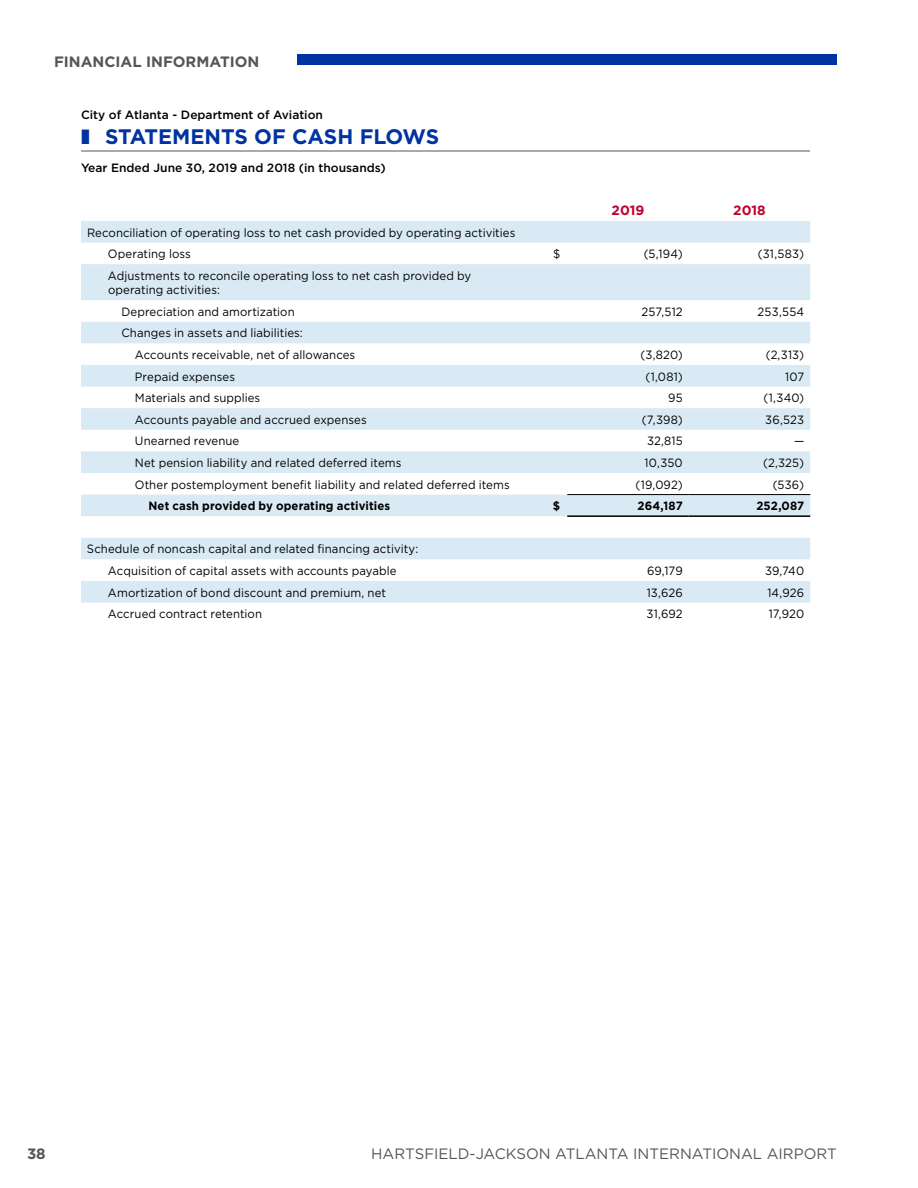
<style>
.page{position:relative;width:918px;height:1188px;background:#fff}
.page>*{position:absolute;margin:0;border:0;box-sizing:border-box;transform-origin:0 0}
.t1{font:700 21px "Gotham";color:#0033a1}
.t2{font:15px "Gotham";color:#54565a}
.t3{font:700 15px "Gotham";color:#54565a}
.t4{font:700 13.5px "Gotham";color:#c10230}
.t5{font:12px/21.6px "Gotham";letter-spacing:.005em;color:#000;scale:.95 1}
.t6{font:500 12px "Gotham";color:#000}
.t7{font:700 12px "Gotham";letter-spacing:.01em;color:#000;scale:.95 1}
</style>
<div class="page">
<div style="left:297px;top:54px;width:540px;height:11px;background:#0033a1"></div>
<hr style="left:81px;top:151px;width:729px;height:1px;background:#54565a">
<svg style="left:81px;top:221px;width:729px;height:382px;fill:#daeaf5"></svg>
<hr style="left:567px;top:494px;width:122px;height:1px;background:#000">
<hr style="left:689px;top:494px;width:121px;height:1px;background:#000">
<hr style="left:567px;top:515px;width:122px;height:2px;background:#000">
<hr style="left:689px;top:515px;width:121px;height:2px;background:#000">
<p class="t3" style="left:54px;top:51px;width:207px">FINANCIAL INFORMATION</p>
<p class="t6" style="left:81px;top:107px;width:244px">City of Atlanta - Department of Aviation</p>
<h1 class="t1" style="left:81px;top:123px;width:360px">❚ STATEMENTS OF CASH FLOWS</h1>
<p class="t6" style="left:81px;top:160px;width:306px">Year Ended June 30, 2019 and 2018 (in thousands)</p>
<p class="t5" style="left:108px;top:221px;width:430px;text-indent:-21px">Reconciliation of operating loss to net cash provided by operating activities<br>Operating loss</p>
<p class="t4" style="left:612px;top:201px;width:34px">2019</p>
<p class="t4" style="left:733px;top:201px;width:34px">2018</p>
<p class="t5" style="left:553px;top:243px;width:9px">$</p>
<p class="t5" style="left:644px;top:243px;width:43px">(5,194)</p>
<p class="t5" style="left:758px;top:243px;width:51px">(31,583)</p>
<p class="t5" style="left:108px;top:268px;width:384px;line-height:14.4px">Adjustments to reconcile operating loss to net cash provided by operating activities:</p>
<p class="t5" style="left:121px;top:300px;width:184px">Depreciation and amortization</p>
<p class="t5" style="left:641px;top:300px;width:45px">257,512</p>
<p class="t5" style="left:758px;top:300px;width:51px">253,554</p>
<p class="t5" style="left:135px;top:322px;width:233px;text-indent:-13px">Changes in assets and liabilities:<br>Accounts receivable, net of allowances</p>
<p class="t5" style="left:640px;top:344px;width:46px">(3,820)</p>
<p class="t5" style="left:766px;top:344px;width:42px">(2,313)</p>
<p class="t5" style="left:135px;top:365px;width:107px">Prepaid expenses</p>
<p class="t5" style="left:645px;top:365px;width:41px">(1,081)</p>
<p class="t5" style="left:785px;top:365px;width:21px">107</p>
<p class="t5" style="left:135px;top:387px;width:133px">Materials and supplies</p>
<p class="t5" style="left:668px;top:387px;width:17px">95</p>
<p class="t5" style="left:764px;top:387px;width:44px">(1,340)</p>
<p class="t5" style="left:135px;top:408px;width:245px">Accounts payable and accrued expenses</p>
<p class="t5" style="left:642px;top:408px;width:45px">(7,398)</p>
<p class="t5" style="left:765px;top:408px;width:42px">36,523</p>
<p class="t5" style="left:135px;top:430px;width:111px">Unearned revenue</p>
<p class="t5" style="left:647px;top:430px;width:39px">32,815</p>
<p class="t5" style="left:794px;top:430px;width:12px">—</p>
<p class="t5" style="left:135px;top:452px;width:282px">Net pension liability and related deferred items</p>
<p class="t5" style="left:645px;top:452px;width:42px">10,350</p>
<p class="t5" style="left:763px;top:452px;width:45px">(2,325)</p>
<p class="t5" style="left:135px;top:473px;width:396px">Other postemployment benefit liability and related deferred items</p>
<p class="t5" style="left:635px;top:473px;width:51px">(19,092)</p>
<p class="t5" style="left:773px;top:473px;width:35px">(536)</p>
<p class="t7" style="left:148px;top:498px;width:256px">Net cash provided by operating activities</p>
<p class="t7" style="left:553px;top:498px;width:9px">$</p>
<p class="t7" style="left:637px;top:498px;width:49px">264,187</p>
<p class="t7" style="left:756px;top:498px;width:52px">252,087</p>
<p class="t5" style="left:87px;top:538px;width:350px;text-align:center">Schedule of noncash capital and related financing activity:<br>Acquisition of capital assets with accounts payable</p>
<p class="t5" style="left:647px;top:560px;width:39px">69,179</p>
<p class="t5" style="left:765px;top:560px;width:43px">39,740</p>
<p class="t5" style="left:108px;top:581px;width:294px">Amortization of bond discount and premium, net</p>
<p class="t5" style="left:647px;top:581px;width:39px">13,626</p>
<p class="t5" style="left:767px;top:581px;width:40px">14,926</p>
<p class="t5" style="left:108px;top:603px;width:164px">Accrued contract retention</p>
<p class="t5" style="left:646px;top:603px;width:40px">31,692</p>
<p class="t5" style="left:769px;top:603px;width:39px">17,920</p>
<p class="t3" style="left:27px;top:1144px;width:20px">38</p>
<p class="t2" style="left:371px;top:1145px;width:467px">HARTSFIELD-JACKSON ATLANTA INTERNATIONAL AIRPORT</p>
</div>
